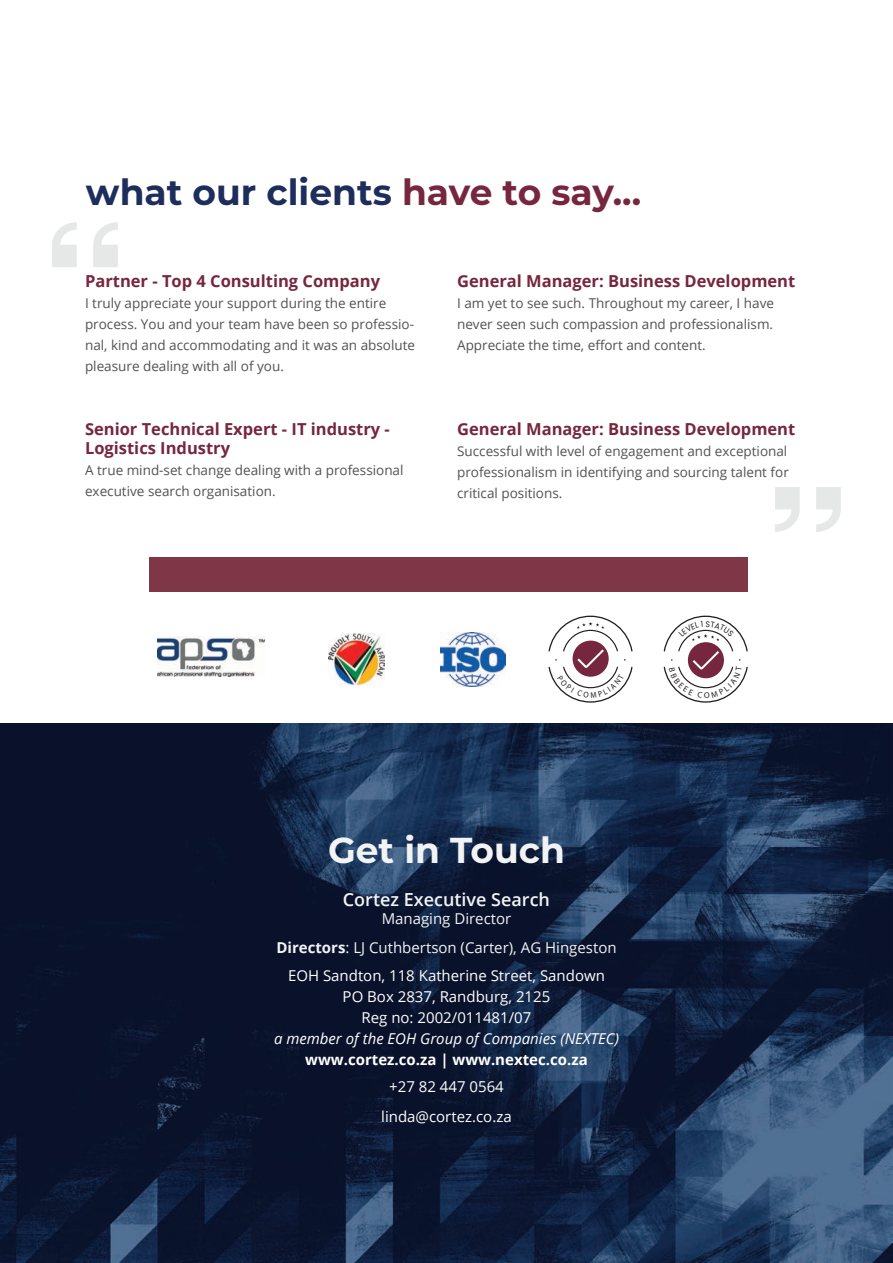
<style>
.page{position:relative;width:893px;height:1263px;background:#fff}
.page>*{position:absolute;margin:0;border:0;box-sizing:border-box;transform-origin:0 0}
.t1{font:700 36px "Montserrat";color:#1d2d5c}
.t2{font:700 36px "Montserrat";color:#f2f3f4}
.t3{font:600 18px "Open Sans";color:#f2f3f4}
.t4{font:700 16.5px/19.8px "Open Sans";color:#76263e}
.t5{font:15px/21px "Open Sans";color:#fff;text-align:center}
.t6{font:15px "Open Sans";color:#f2f3f4}
.t7{font:italic 15px "Open Sans";color:#fff}
.t8{font:700 15px "Open Sans";color:#fff}
.t9{font:13.5px/21px "Open Sans";color:#545154;text-align:justify}
.s1{color:#76263e}
.s2{font-weight:700}
</style>
<div class="page">
<div style="left:149px;top:558px;width:599px;height:34px;background:#7f3748"></div>
<svg style="left:93px;top:222px;width:25px;height:45px"></svg>
<svg style="left:52px;top:222px;width:25px;height:45px"></svg>
<svg style="left:775px;top:487px;width:25px;height:45px"></svg>
<svg style="left:816px;top:487px;width:25px;height:45px"></svg>
<img style="left:0;top:724px;width:893px;height:539px">
<img style="left:441px;top:633px;width:64px;height:53px">
<img style="left:328px;top:633px;width:56px;height:52px">
<img style="left:158px;top:637px;width:107px;height:40px">
<svg style="left:549px;top:616px;width:83px;height:87px"></svg>
<svg style="left:664px;top:616px;width:84px;height:87px"></svg>
<h1 class="t1" style="left:86px;top:166px;width:557px">what our clients <span class="s1">have to say...</span></h1>
<p class="t4" style="left:85px;top:271px;width:297px">Partner - Top 4 Consulting Company</p>
<p class="t9" style="left:85px;top:292px;width:332px;text-align:left">I truly appreciate your support during the entire process. You and your team have been so professio&shy;nal, kind and accommodating and it was an absolute pleasure dealing with all of you.</p>
<p class="t4" style="left:85px;top:418px;width:306px">Senior Technical Expert - IT industry -<br>Logistics Industry</p>
<p class="t9" style="left:85px;top:460px;width:320px">A true mind-set change dealing with a professional executive search organisation.</p>
<p class="t4" style="left:457px;top:271px;width:340px">General Manager: Business Development</p>
<p class="t9" style="left:457px;top:292px;width:318px">I am yet to see such. Throughout my career, I have never seen such compassion and professionalism.<br>Appreciate the time, effort and content.</p>
<p class="t4" style="left:457px;top:418px;width:340px">General Manager: Business Development</p>
<p class="t9" style="left:457px;top:440px;width:333px">Successful with level of engagement and exceptional professionalism in identifying and sourcing talent for critical positions.</p>
<h1 class="t2" style="left:328px;top:824px;width:238px">Get in Touch</h1>
<h2 class="t3" style="left:343px;top:887px;width:209px">Cortez Executive Search</h2>
<p class="t6" style="left:382px;top:908px;width:131px">Managing Director</p>
<p class="t6" style="left:276px;top:937px;width:342px"><span class="s2">Directors</span>: LJ Cuthbertson (Carter), AG Hingeston</p>
<p class="t5" style="left:288px;top:965px;width:318px">EOH Sandton, 118 Katherine Street, Sandown<br>PO Box 2837, Randburg, 2125<br>Reg no: 2002/011481/07</p>
<p class="t7" style="left:274px;top:1028px;width:346px">a member of the EOH Group of Companies (NEXTEC)</p>
<p class="t8" style="left:305px;top:1049px;width:284px">www.cortez.co.za | www.nextec.co.za</p>
<p class="t5" style="left:381px;top:1071px;width:132px;line-height:30.2px">+27 82 447 0564 linda@cortez.co.za</p>
</div>
